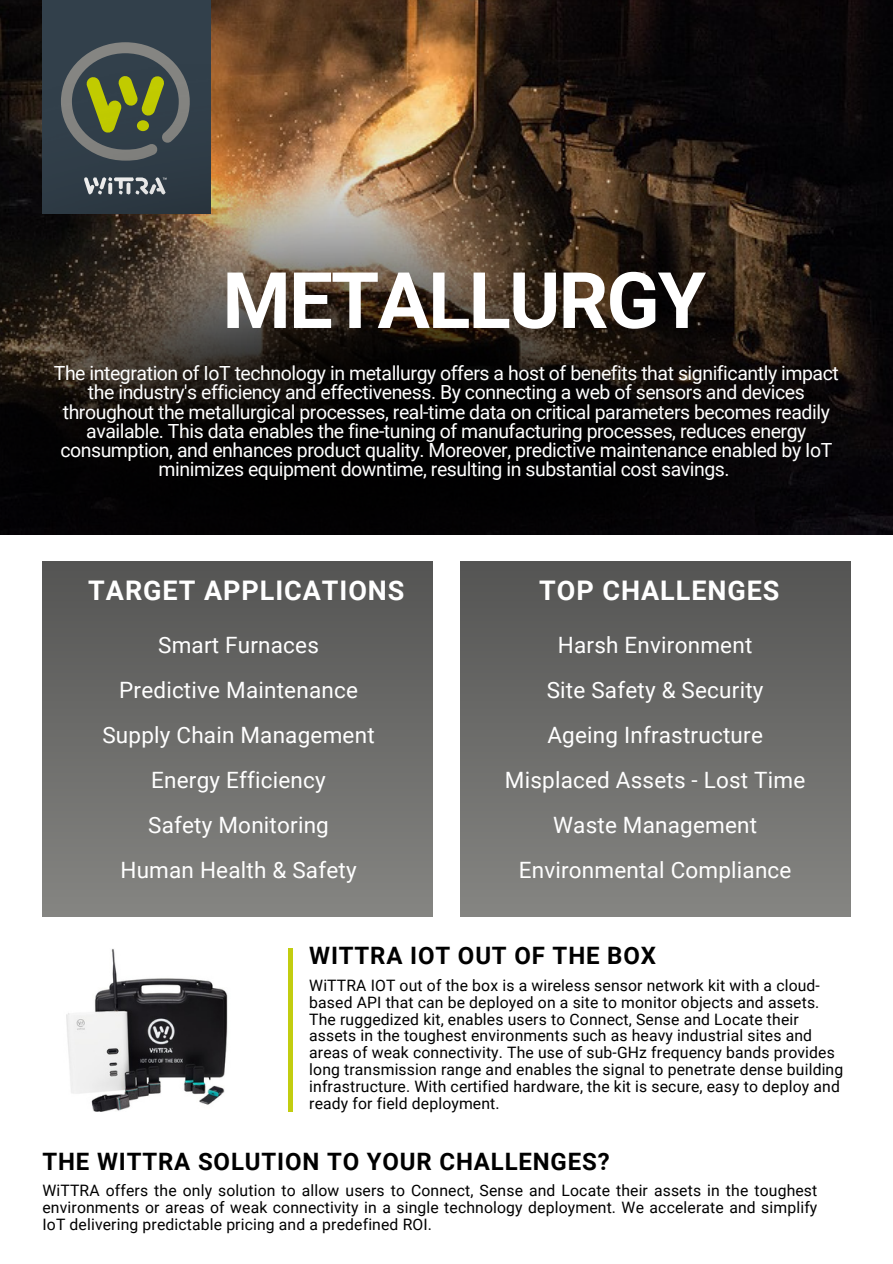
<style>
.page{position:relative;width:893px;height:1264px;background:#fff}
.page>*{position:absolute;margin:0;border:0;box-sizing:border-box;transform-origin:0 0}
.t1{font:700 78px "Roboto";letter-spacing:-.025em;color:#fff}
.t2{font:700 27px "Roboto";letter-spacing:.035em;color:#fff}
.t3{font:700 24px "Roboto";letter-spacing:.035em;color:#000}
.t4{font:22.5px "Roboto";letter-spacing:.01em;color:#fff}
.t5{font:19.5px/19px "Roboto";letter-spacing:-.02em;color:#fff;text-align:center}
.t6{font:15.75px/16.8px "Roboto";letter-spacing:.01em;color:#000;text-align:justify}
</style>
<div class="page">
<div style="left:42px;top:561px;width:391px;height:355px;background:linear-gradient(to bottom,#545453,#858582)"></div>
<div style="left:460px;top:561px;width:390px;height:355px;background:linear-gradient(to bottom,#545453,#858582)"></div>
<img style="left:0;top:0;width:892px;height:64px">
<div style="left:42px;top:0;width:168px;height:213px;background:#32404b"></div>
<svg style="left:76px;top:42px;width:99px;height:22px"></svg>
<hr style="left:288px;top:948px;width:4px;height:163px;background:#c2cd10">
<img style="left:66px;top:949px;width:162px;height:162px">
<img style="left:0;top:64px;width:892px;height:470px">
<p class="t1" style="left:222px;top:256px;width:485px">METALLURGY</p>
<p class="t5" style="left:54px;top:364px;width:786px">The integration of IoT technology in metallurgy offers a host of benefits that significantly impact the industry's efficiency and effectiveness. By connecting a web of sensors and devices throughout the metallurgical processes, real-time data on critical parameters becomes readily available. This data enables the fine-tuning of manufacturing processes, reduces energy consumption, and enhances product quality. Moreover, predictive maintenance enabled by IoT minimizes equipment downtime, resulting in substantial cost savings.</p>
<p class="t2" style="left:88px;top:575px;width:318px">TARGET APPLICATIONS</p>
<p class="t4" style="left:158px;top:632px;width:162px">Smart Furnaces</p>
<p class="t4" style="left:119px;top:677px;width:240px">Predictive Maintenance</p>
<p class="t4" style="left:102px;top:722px;width:274px">Supply Chain Management</p>
<p class="t4" style="left:151px;top:767px;width:176px">Energy Efficiency</p>
<p class="t4" style="left:148px;top:812px;width:182px">Safety Monitoring</p>
<p class="t4" style="left:120px;top:857px;width:238px">Human Health &amp; Safety</p>
<p class="t2" style="left:539px;top:575px;width:242px">TOP CHALLENGES</p>
<p class="t4" style="left:558px;top:632px;width:196px">Harsh Environment</p>
<p class="t4" style="left:546px;top:677px;width:218px">Site Safety &amp; Security</p>
<p class="t4" style="left:547px;top:722px;width:217px">Ageing Infrastructure</p>
<p class="t4" style="left:505px;top:767px;width:302px">Misplaced Assets - Lost Time</p>
<p class="t4" style="left:553px;top:812px;width:205px">Waste Management</p>
<p class="t4" style="left:518px;top:857px;width:274px">Environmental Compliance</p>
<p class="t3" style="left:309px;top:942px;width:348px">WITTRA IOT OUT OF THE BOX</p>
<p class="t6" style="left:309px;top:977px;width:535px;text-align:left">WiTTRA IOT out of the box is a wireless sensor network kit with a cloud&shy;based API that can be deployed on a site to monitor objects and assets.<br>The ruggedized kit, enables users to Connect, Sense and Locate their assets in the toughest environments such as heavy industrial sites and areas of weak connectivity. The use of sub-GHz frequency bands provides long transmission range and enables the signal to penetrate dense building infrastructure. With certified hardware, the kit is secure, easy to deploy and ready for field deployment.</p>
<p class="t3" style="left:42px;top:1147px;width:568px">THE WITTRA SOLUTION TO YOUR CHALLENGES?</p>
<p class="t6" style="left:42px;top:1182px;width:776px">WiTTRA offers the only solution to allow users to Connect, Sense and Locate their assets in the toughest environments or areas of weak connectivity in a single technology deployment. We accelerate and simplify IoT delivering predictable pricing and a predefined ROI.</p>
</div>
